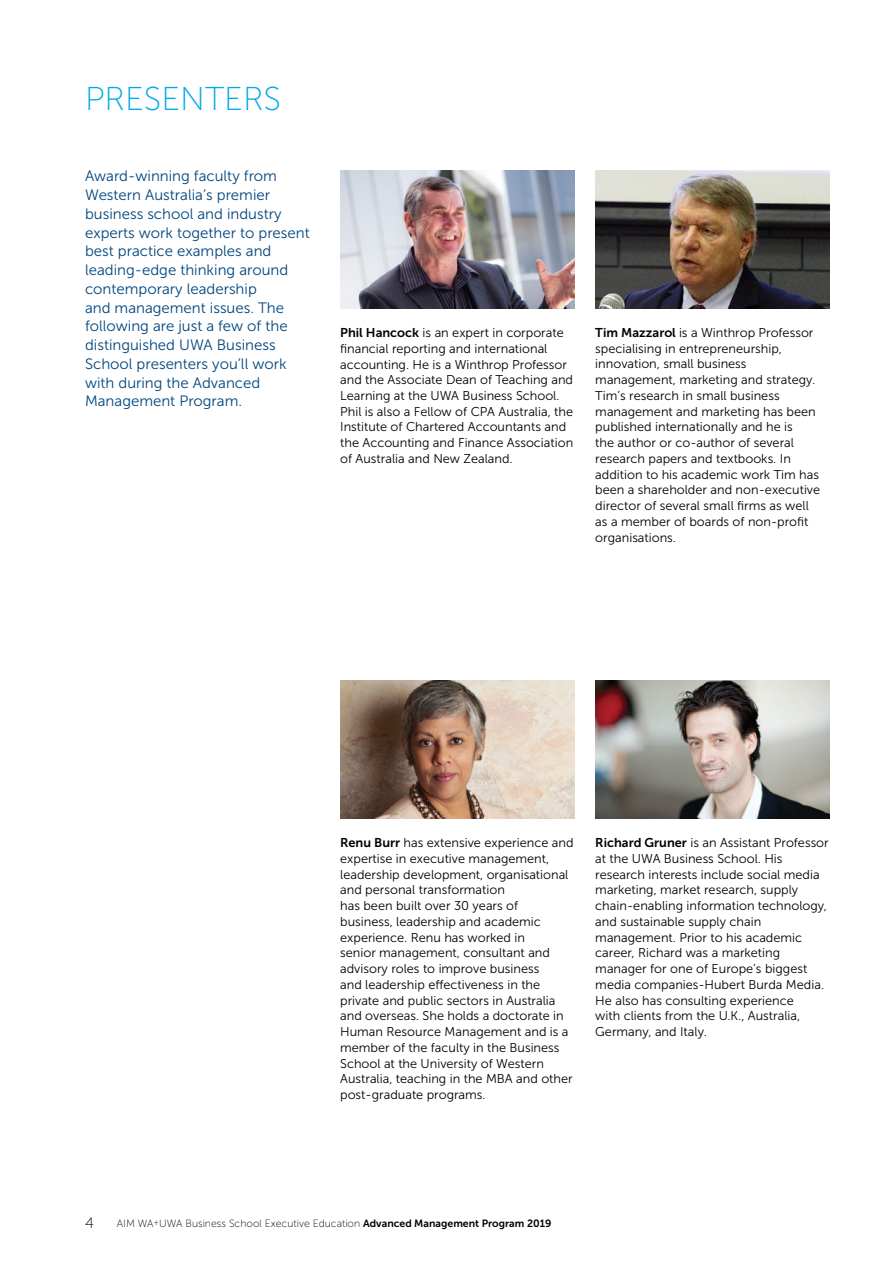
<style>
.page{position:relative;width:893px;height:1263px;background:#fff}
.page>*{position:absolute;margin:0;border:0;box-sizing:border-box;transform-origin:0 0}
.t1{font:33px "Museo Sans 100";color:#00aae7}
.t2{font:15px/18.8px "Museo Sans 300";color:#00467f}
.t3{font:15px "Museo Sans 100";color:#000}
.t4{font:12.75px/15.8px "Museo Sans 300";color:#000}
.t5{font:10.5px "Museo Sans 100";color:#000}
.s1{font-family:"Museo Sans 700"}
.s2{font-size:8.25px}
</style>
<div class="page">
<img style="left:340px;top:170px;width:234px;height:138px">
<img style="left:595px;top:170px;width:234px;height:138px">
<img style="left:595px;top:680px;width:234px;height:139px">
<img style="left:340px;top:680px;width:234px;height:139px">
<h1 class="t1" style="left:85px;top:81px;width:198px">PRESENTERS</h1>
<p class="t2" style="left:85px;top:167px;width:226px">Award-winning faculty from<br>Western Australia’s premier business school and industry experts work together to present best practice examples and leading-edge thinking around contemporary leadership<br>and management issues. The following are just a few of the distinguished UWA Business<br>School presenters you’ll work with during the Advanced<br>Management Program.</p>
<p class="t4" style="left:340px;top:325px;width:235px"><span class="s1">Phil Hancock</span> is an expert in corporate financial reporting and international accounting. He is a Winthrop Professor and the Associate Dean of Teaching and Learning at the UWA Business School.<br>Phil is also a Fellow of CPA Australia, the Institute of Chartered Accountants and the Accounting and Finance Association of Australia and New Zealand.</p>
<p class="t4" style="left:595px;top:325px;width:226px"><span class="s1">Tim Mazzarol</span> is a Winthrop Professor specialising in entrepreneurship, innovation, small business management, marketing and strategy.<br>Tim’s research in small business management and marketing has been published internationally and he is<br>the author or co-author of several research papers and textbooks. In addition to his academic work Tim has been a shareholder and non-executive director of several small firms as well as a member of boards of non-profit organisations.</p>
<p class="t4" style="left:340px;top:835px;width:235px"><span class="s1">Renu Burr</span> has extensive experience and expertise in executive management, leadership development, organisational and personal transformation<br>has been built over 30 years of business, leadership and academic experience. Renu has worked in<br>senior management, consultant and advisory roles to improve business<br>and leadership effectiveness in the private and public sectors in Australia and overseas. She holds a doctorate in Human Resource Management and is a member of the faculty in the Business School at the University of Western Australia, teaching in the MBA and other post-graduate programs.</p>
<p class="t4" style="left:595px;top:835px;width:235px"><span class="s1">Richard Gruner</span> is an Assistant Professor at the UWA Business School. His research interests include social media marketing, market research, supply chain-enabling information technology, and sustainable supply chain management. Prior to his academic career, Richard was a marketing manager for one of Europe’s biggest media companies-Hubert Burda Media.<br>He also has consulting experience<br>with clients from the U.K., Australia, Germany, and Italy.</p>
<p class="t3" style="left:85px;top:1215px;width:10px">4</p>
<p class="t5" style="left:117px;top:1217px;width:436px">AIM WA<span class="s2">+</span>UWA Business School Executive Education <span class="s1">Advanced Management Program 2019</span></p>
</div>
